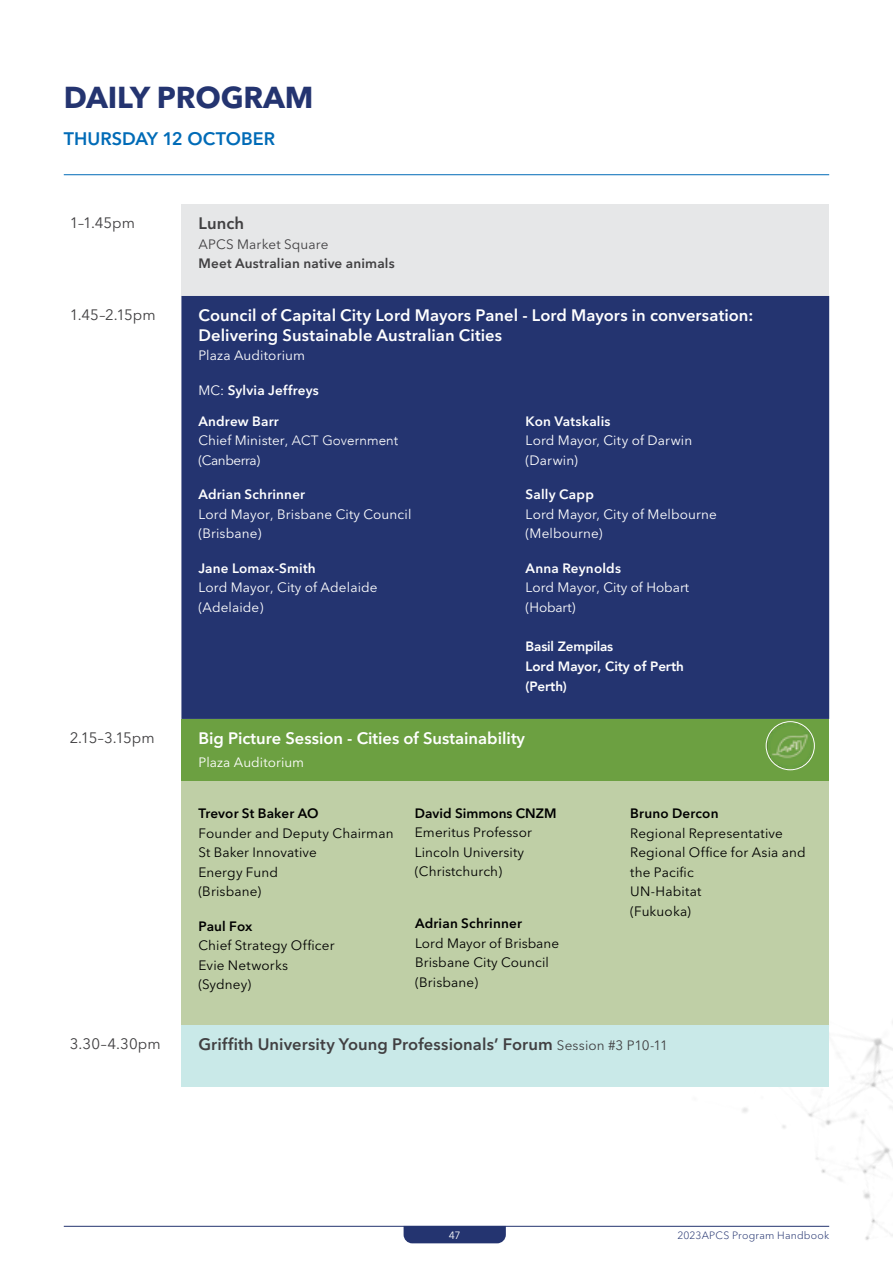
<style>
.page{position:relative;width:893px;height:1263px;background:#fff}
.page>*{position:absolute;margin:0;border:0;box-sizing:border-box;transform-origin:0 0}
.t1{font:700 30px "Avenir Next LT Pro";letter-spacing:-.005em;color:#243470}
.t2{font:600 18px "Avenir Next LT Pro";color:#006bb7}
.t3{font:600 16.5px/19.5px "Avenir Next LT Pro";letter-spacing:.005em;color:#fff}
.t4{font:600 16.5px "Avenir Next LT Pro";letter-spacing:.005em;color:#414042}
.t5{font:15px "Avenir Next LT Pro";color:#414042}
.t6{font:13.5px/19.5px "Avenir Next LT Pro";letter-spacing:.01em;color:#000}
.t7{font:13.5px/19.8px "Avenir Next LT Pro";letter-spacing:.01em;color:#fff}
.t8{font:600 13.5px "Avenir Next LT Pro";letter-spacing:.015em;color:#fff}
.t9{font:600 13.5px "Avenir Next LT Pro";letter-spacing:.015em;color:#000}
.t10{font:800 13.5px/19.8px "Avenir";letter-spacing:-.01em;color:#fff}
.t11{font:600 13.5px "Avenir Next LT Pro";letter-spacing:.015em;color:#414042}
.t12{font:300 13.5px "Avenir";letter-spacing:.005em;color:#fff}
.t13{font:13.5px "Avenir Next LT Pro";letter-spacing:.01em;color:#414042}
.t14{font:13.5px "Avenir Next LT Pro";letter-spacing:-.035em;color:#fff}
.t15{font:300 10.5px "Avenir Next LT Pro";letter-spacing:.02em;color:#243470}
.t16{font:10.5px "Avenir Next LT Pro";color:#fff}
.s1{font-weight:400}
.s2{font-family:"Avenir Next LT Pro";font-weight:400}
.s3{font-family:"Avenir"}
.s4{font-weight:400;font-size:13.5px}
</style>
<div class="page">
<img style="left:654px;top:1021px;width:239px;height:219px">
<div style="left:181px;top:204px;width:648px;height:92px;background:#e6e7e8"></div>
<div style="left:181px;top:296px;width:648px;height:423px;background:#243470"></div>
<div style="left:181px;top:719px;width:648px;height:65px;background:#6ca041"></div>
<div style="left:181px;top:782px;width:648px;height:243px;background:#bfcfa6"></div>
<div style="left:181px;top:1025px;width:648px;height:61px;background:#c9e9e8"></div>
<img style="left:766px;top:722px;width:48px;height:48px;border-radius:24px">
<div style="left:766px;top:721px;width:49px;height:49px;border:1px solid #fff;border-radius:50%"></div>
<hr style="left:64px;top:174px;width:765px;height:1px;background:#006bb7">
<div style="left:404px;top:1227px;width:102px;height:16px;background:#243470"></div>
<hr style="left:64px;top:1226px;width:765px;height:1px;background:#243470">
<h1 class="t1" style="left:64px;top:79px;width:251px">DAILY PROGRAM</h1>
<h2 class="t2" style="left:64px;top:128px;width:213px">THURSDAY 12 OCTOBER</h2>
<p class="t5" style="left:70px;top:214px;width:67px">1–1.45pm</p>
<p class="t4" style="left:198px;top:214px;width:47px">Lunch</p>
<p class="t13" style="left:198px;top:236px;width:131px">APCS Market Square</p>
<p class="t11" style="left:198px;top:255px;width:198px">Meet Australian native animals</p>
<p class="t5" style="left:70px;top:306px;width:88px">1.45–2.15pm</p>
<p class="t3" style="left:198px;top:306px;width:556px">Council of Capital City Lord Mayors Panel - Lord Mayors in conversation:<br>Delivering Sustainable Australian Cities</p>
<p class="t7" style="left:198px;top:346px;width:108px">Plaza Auditorium</p>
<p class="t8" style="left:198px;top:382px;width:122px"><span class="s1">MC:</span> Sylvia Jeffreys</p>
<p class="t8" style="left:198px;top:413px;width:82px">Andrew Barr</p>
<p class="t12" style="left:198px;top:432px;width:202px"><span class="s2">Chief Minister</span>, ACT Government</p>
<p class="t14" style="left:198px;top:452px;width:63px">(Canberra)</p>
<p class="t8" style="left:198px;top:486px;width:108px">Adrian Schrinner</p>
<p class="t7" style="left:198px;top:504px;width:215px">Lord Mayor, Brisbane City Council (Brisbane)</p>
<p class="t8" style="left:198px;top:560px;width:119px">Jane Lomax-Smith</p>
<p class="t7" style="left:198px;top:577px;width:181px">Lord Mayor, City of Adelaide (Adelaide)</p>
<p class="t8" style="left:526px;top:413px;width:86px">Kon Vatskalis</p>
<p class="t7" style="left:526px;top:431px;width:168px">Lord Mayor, City of Darwin (Darwin)</p>
<p class="t8" style="left:526px;top:486px;width:70px">Sally Capp</p>
<p class="t7" style="left:526px;top:504px;width:193px">Lord Mayor, City of Melbourne (Melbourne)</p>
<p class="t8" style="left:526px;top:560px;width:97px">Anna Reynolds</p>
<p class="t7" style="left:526px;top:577px;width:165px">Lord Mayor, City of Hobart (Hobart)</p>
<p class="t10" style="left:526px;top:637px;width:160px">Basil Zempilas<br>Lord Mayor, City of Perth (Perth)</p>
<p class="t5" style="left:70px;top:729px;width:86px">2.15–3.15pm</p>
<p class="t3" style="left:198px;top:729px;width:328px">Big Picture Session - Cities of Sustainability</p>
<p class="t7" style="left:198px;top:752px;width:107px">Plaza Auditoriu<span class="s3">m</span></p>
<p class="t9" style="left:198px;top:805px;width:122px">Trevor St Baker AO</p>
<p class="t6" style="left:198px;top:823px;width:197px">Founder and Deputy Chairman<br>St Baker Innovative<br>Energy Fund<br>(Brisbane)</p>
<p class="t9" style="left:198px;top:918px;width:56px">Paul Fox</p>
<p class="t6" style="left:198px;top:935px;width:138px">Chief Strategy Officer<br>Evie Networks (Sydney)</p>
<p class="t9" style="left:415px;top:805px;width:143px">David Simmons CNZM</p>
<p class="t6" style="left:415px;top:822px;width:119px">Emeritus Professor<br>Lincoln University (Christchurch)</p>
<p class="t9" style="left:415px;top:915px;width:108px">Adrian Schrinner</p>
<p class="t6" style="left:415px;top:933px;width:146px">Lord Mayor of Brisbane<br>Brisbane City Council (Brisbane)</p>
<p class="t9" style="left:630px;top:805px;width:90px">Bruno Dercon</p>
<p class="t6" style="left:630px;top:823px;width:177px">Regional Representative<br>Regional Office for Asia and the Pacific<br>UN-Habitat<br>(Fukuoka)</p>
<p class="t5" style="left:70px;top:1035px;width:93px">3.30–4.30pm</p>
<p class="t4" style="left:198px;top:1034px;width:471px">Griffith University Young Professionals’ Forum <span class="s4">Session #3 P10-11</span></p>
<p class="t16" style="left:449px;top:1229px;width:13px">47</p>
<p class="t15" style="left:677px;top:1229px;width:153px">2023APCS Program Handbook</p>
</div>
